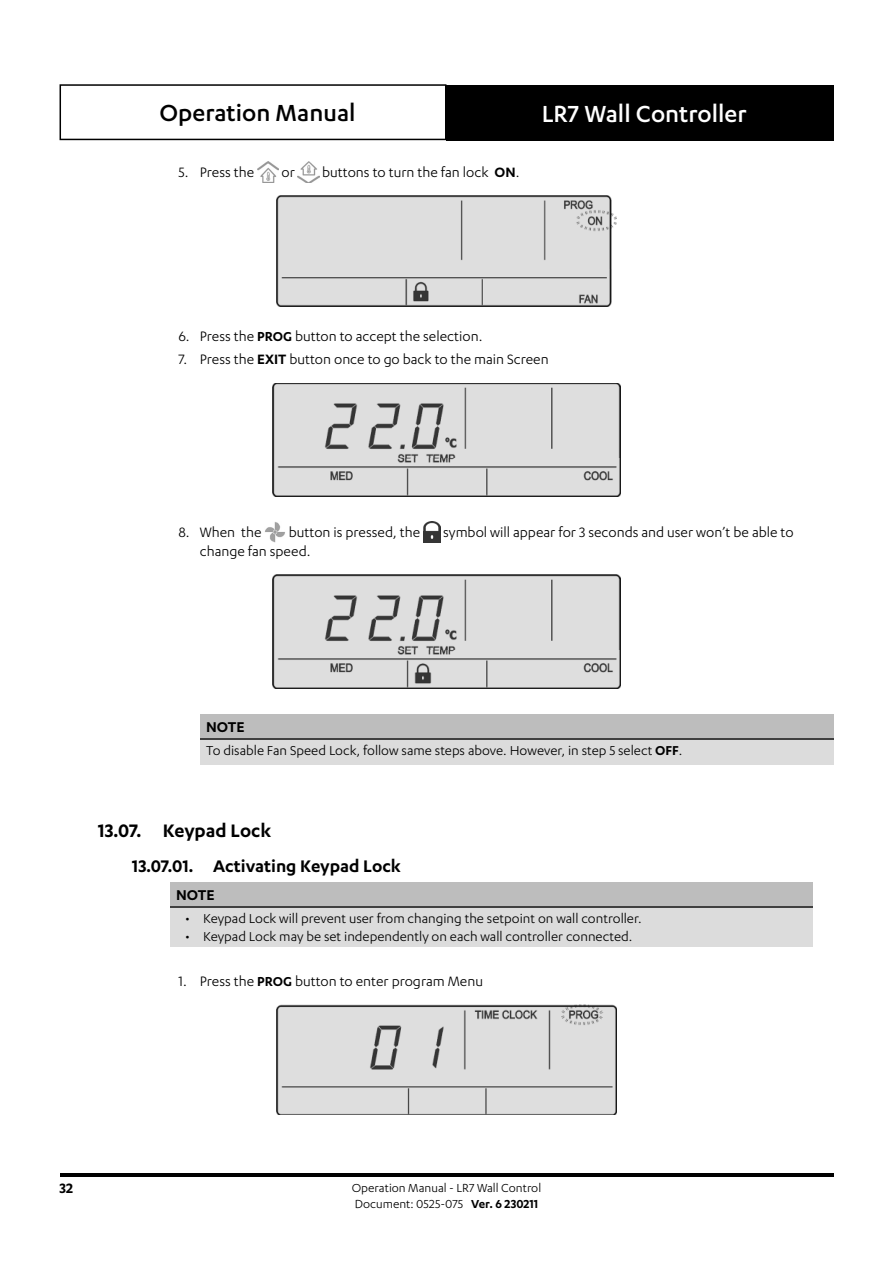
<style>
.page{position:relative;width:893px;height:1263px;background:#fff}
.page>*{position:absolute;margin:0;border:0;box-sizing:border-box;transform-origin:0 0}
.t1{font:500 27px "Karbon";color:#fff}
.t2{font:500 27px "Karbon";color:#000}
.t3{font:600 21px "Karbon";color:#000}
.t4{font:600 19.5px "Karbon";color:#000}
.t5{font:600 16.5px "Karbon";color:#000}
.t6{font:15.75px "Karbon";color:#000}
.t7{font:600 15.75px "Karbon";color:#000}
.t8{font:15px "Karbon";color:#000}
.t9{font:13.5px/16.2px "Karbon";color:#000}
.s1{font-weight:600}
.s2{font-weight:600;font-size:15px}
</style>
<div class="page">
<hr style="left:60px;top:1173px;width:773px;height:3px;background:#000">
<svg style="left:60px;top:84px;width:386px;height:56px"></svg>
<div style="left:446px;top:85px;width:387px;height:55px;background:#000"></div>
<img style="left:257px;top:162px;width:22px;height:21px">
<img style="left:298px;top:162px;width:21px;height:21px">
<img style="left:276px;top:196px;width:341px;height:110px">
<img style="left:272px;top:383px;width:348px;height:114px">
<img style="left:265px;top:522px;width:20px;height:21px">
<img style="left:423px;top:521px;width:17px;height:22px">
<img style="left:272px;top:575px;width:348px;height:113px">
<div style="left:200px;top:715px;width:633px;height:24px;background:#bdbdbd"></div>
<div style="left:200px;top:739px;width:633px;height:26px;background:#dcdcdc"></div>
<hr style="left:200px;top:738px;width:633px;height:2px;background:#404040">
<div style="left:170px;top:882px;width:643px;height:25px;background:#bdbdbd"></div>
<div style="left:170px;top:907px;width:643px;height:40px;background:#dcdcdc"></div>
<hr style="left:170px;top:906px;width:643px;height:1px;background:#404040">
<img style="left:276px;top:1004px;width:341px;height:111px">
<h1 class="t2" style="left:160px;top:103px;width:197px">Operation Manual</h1>
<h1 class="t1" style="left:542px;top:103px;width:206px">LR7 Wall Controller</h1>
<p class="t6" style="left:179px;top:166px;width:77px">5. Press the</p>
<p class="t6" style="left:282px;top:166px;width:15px">or</p>
<p class="t6" style="left:322px;top:166px;width:199px">buttons to turn the fan lock <span class="s1">ON</span>.</p>
<p class="t6" style="left:179px;top:330px;width:305px">6. Press the <span class="s2">PROG</span> button to accept the selection.</p>
<p class="t6" style="left:179px;top:353px;width:372px">7. Press the <span class="s1">EXIT</span> button once to go back to the main Screen</p>
<p class="t6" style="left:179px;top:526px;width:84px">8. When the</p>
<p class="t6" style="left:289px;top:526px;width:133px">button is pressed, the</p>
<p class="t6" style="left:443px;top:526px;width:352px">symbol will appear for 3 seconds and user won’t be able to</p>
<p class="t6" style="left:200px;top:545px;width:112px">change fan speed.</p>
<p class="t5" style="left:206px;top:721px;width:40px">NOTE</p>
<p class="t8" style="left:206px;top:745px;width:478px">To disable Fan Speed Lock, follow same steps above. However, in step 5 select <span class="s1">OFF</span>.</p>
<h2 class="t3" style="left:98px;top:822px;width:175px">13.07. Keypad Lock</h2>
<p class="t4" style="left:132px;top:859px;width:270px">13.07.01. Activating Keypad Lock</p>
<p class="t5" style="left:176px;top:888px;width:40px">NOTE</p>
<p class="t8" style="left:185px;top:912px;width:458px">• Keypad Lock will prevent user from changing the setpoint on wall controller.</p>
<p class="t8" style="left:185px;top:930px;width:449px">• Keypad Lock may be set independently on each wall controller connected.</p>
<p class="t6" style="left:179px;top:975px;width:306px">1. Press the <span class="s2">PROG</span> button to enter program Menu</p>
<p class="t7" style="left:60px;top:1182px;width:15px">32</p>
<p class="t9" style="left:352px;top:1180px;width:191px">Operation Manual - LR7 Wall Control<br>Document: 0525-075 <span class="s1">Ver. 6 230211</span></p>
</div>
